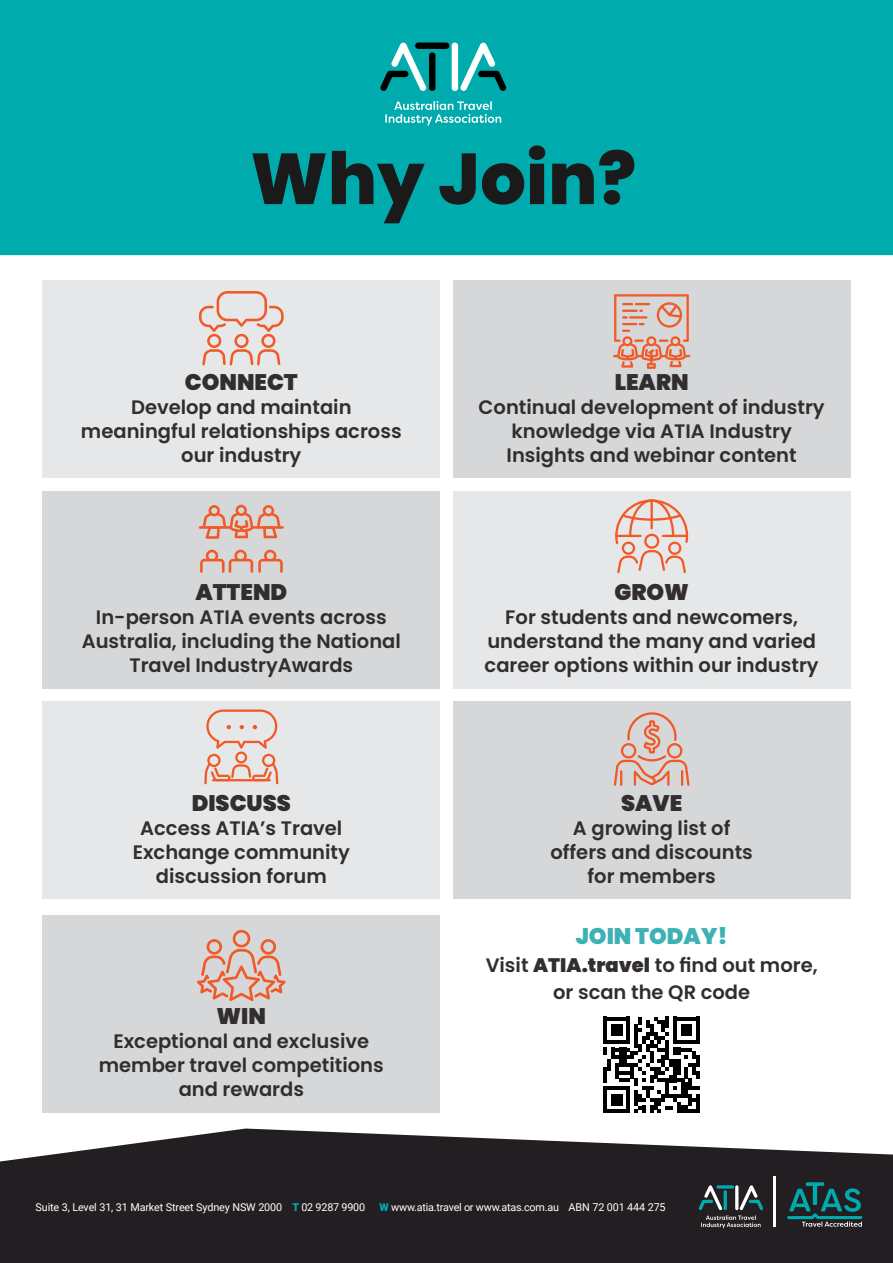
<style>
.page{position:relative;width:893px;height:1263px;background:#fff}
.page>*{position:absolute;margin:0;border:0;box-sizing:border-box;transform-origin:0 0}
.t1{font:800 72px "Poppins";color:#1a1a1a}
.t2{font:900 22.5px "Poppins";color:#322d2f}
.t3{font:900 22.5px "Poppins";color:#3eb1b4}
.t4{font:600 19.5px/24px "Poppins";color:#322d2f;text-align:center}
.t5{font:10.8px "Roboto";letter-spacing:-.01em;color:#fff}
.s1{font-weight:900}
.s2{font-weight:900;color:#00abad}
</style>
<div class="page">
<div style="left:1px;top:1px;width:891px;height:253px;background:#00abad"></div>
<div style="left:0;top:0;width:893px;height:255px;border:2px solid #00abad"></div>
<svg style="left:460px;top:43px;width:47px;height:48px"></svg>
<svg style="left:380px;top:43px;width:47px;height:48px"></svg>
<div style="left:429px;top:52px;width:6px;height:39px;background:#000101;border-radius:3px"></div>
<div style="left:415px;top:43px;width:34px;height:6px;background:#000101;border-radius:3px"></div>
<div style="left:452px;top:43px;width:6px;height:48px;background:#fff;border-radius:3px"></div>
<svg style="left:385px;top:101px;width:116px;height:24px"></svg>
<svg style="left:0;top:1128px;width:893px;height:135px;background:#3c373a"></svg>
<hr style="left:773px;top:1176px;width:2px;height:50px;background:#fff">
<svg style="left:785px;top:1182px;width:79px;height:45px;background:#204c4e"></svg>
<svg style="left:698px;top:1185px;width:65px;height:43px;background:#465153"></svg>
<svg style="left:603px;top:1017px;width:97px;height:96px"></svg>
<div style="left:43px;top:915px;width:397px;height:198px;background:#d5d7d8"></div>
<svg style="left:197px;top:930px;width:89px;height:71px"></svg>
<div style="left:453px;top:491px;width:397px;height:198px;background:#e6e7e8"></div>
<svg style="left:615px;top:499px;width:73px;height:74px"></svg>
<hr style="left:650px;top:499px;width:3px;height:30px;background:#f15a26">
<hr style="left:662px;top:535px;width:26px;height:2px;background:#f15a26">
<hr style="left:615px;top:535px;width:27px;height:2px;background:#f15a26">
<div style="left:43px;top:280px;width:397px;height:198px;background:#e6e7e8"></div>
<svg style="left:199px;top:291px;width:85px;height:74px"></svg>
<div style="left:453px;top:701px;width:397px;height:198px;background:#d5d7d8"></div>
<svg style="left:614px;top:712px;width:76px;height:74px"></svg>
<div style="left:453px;top:280px;width:397px;height:198px;background:#d5d7d8"></div>
<svg style="left:613px;top:294px;width:77px;height:75px"></svg>
<div style="left:43px;top:701px;width:397px;height:198px;background:#e6e7e8"></div>
<svg style="left:204px;top:709px;width:74px;height:75px"></svg>
<div style="left:43px;top:491px;width:397px;height:198px;background:#d5d7d8"></div>
<hr style="left:251px;top:526px;width:33px;height:3px;background:#f15a26">
<hr style="left:199px;top:526px;width:33px;height:3px;background:#f15a26">
<svg style="left:200px;top:550px;width:83px;height:23px"></svg>
<svg style="left:203px;top:505px;width:78px;height:34px"></svg>
<p class="t1" style="left:250px;top:137px;width:387px">Why Join?</p>
<p class="t2" style="left:185px;top:369px;width:115px">CONNECT</p>
<p class="t4" style="left:81px;top:395px;width:322px">Develop and maintain meaningful relationships across our industry</p>
<p class="t2" style="left:195px;top:579px;width:93px">ATTEND</p>
<p class="t4" style="left:82px;top:605px;width:321px">In-person ATIA events across<br>Australia, including the National<br>Travel IndustryAwards</p>
<p class="t2" style="left:192px;top:790px;width:101px">DISCUSS</p>
<p class="t4" style="left:133px;top:816px;width:219px">Access ATIA’s Travel<br>Exchange community discussion forum</p>
<p class="t2" style="left:217px;top:1003px;width:51px">WIN</p>
<p class="t4" style="left:99px;top:1029px;width:286px">Exceptional and exclusive member travel competitions and rewards</p>
<p class="t2" style="left:615px;top:369px;width:75px">LEARN</p>
<p class="t4" style="left:479px;top:395px;width:348px">Continual development of industry knowledge via ATIA Industry<br>Insights and webinar content</p>
<p class="t2" style="left:614px;top:579px;width:76px">GROW</p>
<p class="t4" style="left:485px;top:605px;width:336px">For students and newcomers, understand the many and varied career options within our industry</p>
<p class="t2" style="left:621px;top:790px;width:63px">SAVE</p>
<p class="t4" style="left:550px;top:816px;width:204px">A growing list of offers and discounts for members</p>
<p class="t3" style="left:576px;top:923px;width:153px">JOIN TODAY!</p>
<p class="t4" style="left:486px;top:951px;width:333px;line-height:27px">Visit <span class="s1">ATIA.travel</span> to find out more, or scan the QR code</p>
<p class="t5" style="left:36px;top:1199px;width:331px">Suite 3, Level 31, 31 Market Street Sydney NSW 2000 <span class="s2">T</span> 02 9287 9900</p>
<p class="t5" style="left:380px;top:1199px;width:288px"><span class="s2">W</span> www.atia.travel or www.atas.com.au ABN 72 001 444 275</p>
</div>
